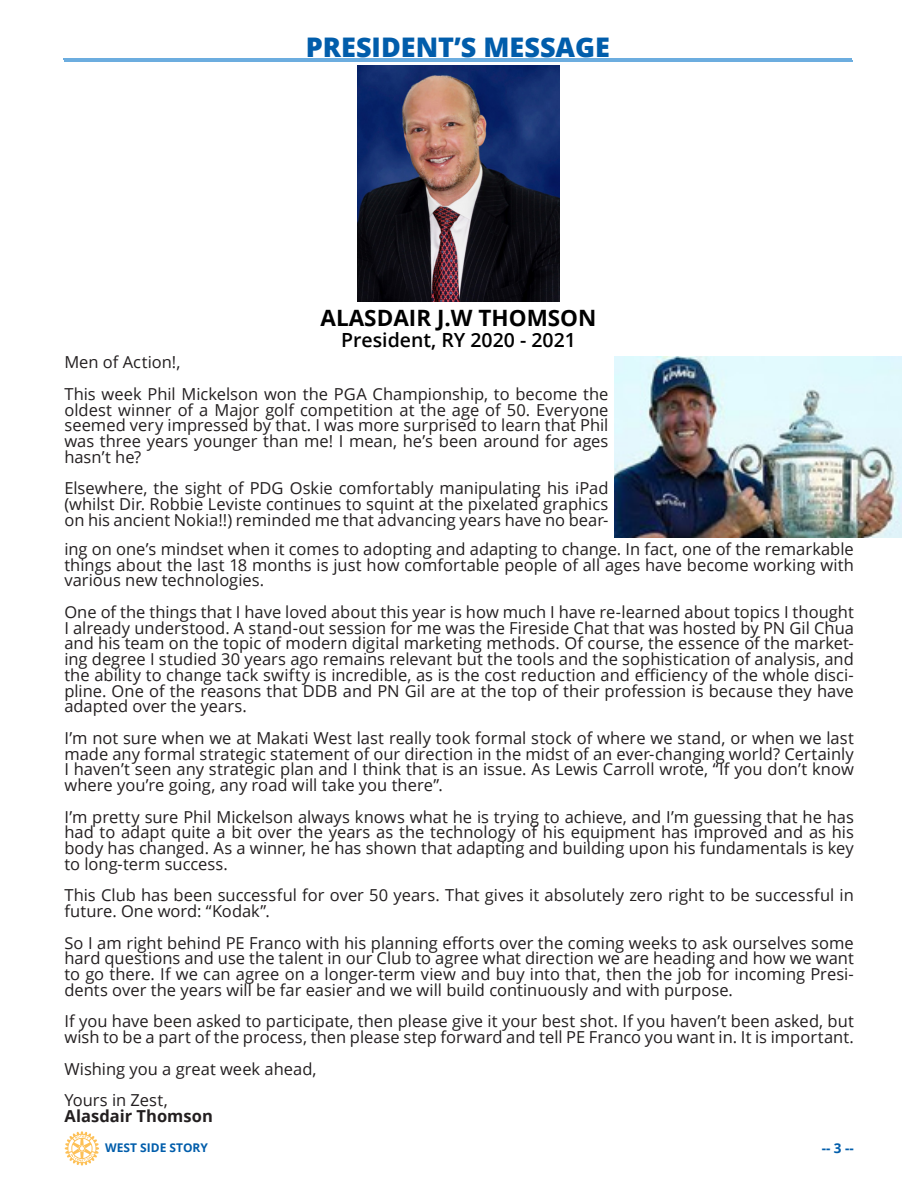
<style>
.page{position:relative;width:918px;height:1188px;background:#fff}
.page>*{position:absolute;margin:0;border:0;box-sizing:border-box;transform-origin:0 0}
.t1{font:800 27px "Open Sans";color:#015dab}
.t2{font:700 22.5px "Open Sans";color:#000}
.t3{font:600 19.5px "Open Sans";color:#000}
.t4{font:16.5px/15.8px "Open Sans";color:#231f20;text-align:justify}
.t5{font:700 16.5px "Open Sans";color:#231f20}
.t6{font:700 13.5px "Open Sans";color:#015dab}
.t7{font:700 12px "Open Sans";color:#015dab}
</style>
<div class="page">
<svg style="left:65px;top:1131px;width:34px;height:35px"></svg>
<hr style="left:64px;top:60px;width:789px;height:1px;background:#6caddf">
<hr style="left:63px;top:59px;width:789px;height:1px;background:#6caddf">
<img style="left:357px;top:66px;width:202px;height:236px">
<img style="left:615px;top:357px;width:287px;height:180px">
<p class="t1" style="left:306px;top:26px;width:306px">PRESIDENT’S MESSAGE</p>
<p class="t2" style="left:321px;top:302px;width:277px">ALASDAIR J.W THOMSON</p>
<p class="t3" style="left:341px;top:327px;width:236px">President, RY 2020 - 2021</p>
<p class="t4" style="left:64px;top:354px;width:118px">Men of Action!,</p>
<p class="t4" style="left:64px;top:386px;width:546px">This week Phil Mickelson won the PGA Championship, to become the oldest winner of a Major golf competition at the age of 50. Everyone seemed very impressed by that. I was more surprised to learn that Phil was three years younger than me! I mean, he’s been around for ages hasn’t he?</p>
<p class="t4" style="left:64px;top:480px;width:546px">Elsewhere, the sight of PDG Oskie comfortably manipulating his iPad (whilst Dir. Robbie Leviste continues to squint at the pixelated graphics on his ancient Nokia!!) reminded me that advancing years have no bear-</p>
<p class="t4" style="left:64px;top:541px;width:791px">ing on one’s mindset when it comes to adopting and adapting to change. In fact, one of the remarkable things about the last 18 months is just how comfortable people of all ages have become working with various new technologies.</p>
<p class="t4" style="left:64px;top:604px;width:791px">One of the things that I have loved about this year is how much I have re-learned about topics I thought I already understood. A stand-out session for me was the Fireside Chat that was hosted by PN Gil Chua and his team on the topic of modern digital marketing methods. Of course, the essence of the market&shy;ing degree I studied 30 years ago remains relevant but the tools and the sophistication of analysis, and the ability to change tack swifty is incredible, as is the cost reduction and efficiency of the whole disci&shy;pline. One of the reasons that DDB and PN Gil are at the top of their profession is because they have adapted over the years.</p>
<p class="t4" style="left:64px;top:730px;width:791px">I’m not sure when we at Makati West last really took formal stock of where we stand, or when we last made any formal strategic statement of our direction in the midst of an ever-changing world? Certainly I haven’t seen any strategic plan and I think that is an issue. As Lewis Carroll wrote, “If you don’t know where you’re going, any road will take you there”.</p>
<p class="t4" style="left:64px;top:808px;width:791px">I’m pretty sure Phil Mickelson always knows what he is trying to achieve, and I’m guessing that he has had to adapt quite a bit over the years as the technology of his equipment has improved and as his body has changed. As a winner, he has shown that adapting and building upon his fundamentals is key to long-term success.</p>
<p class="t4" style="left:64px;top:887px;width:791px">This Club has been successful for over 50 years. That gives it absolutely zero right to be successful in future. One word: “Kodak”.</p>
<p class="t4" style="left:64px;top:934px;width:791px">So I am right behind PE Franco with his planning efforts over the coming weeks to ask ourselves some hard questions and use the talent in our Club to agree what direction we are heading and how we want to go there. If we can agree on a longer-term view and buy into that, then the job for incoming Presi&shy;dents over the years will be far easier and we will build continuously and with purpose.</p>
<p class="t4" style="left:64px;top:1013px;width:791px">If you have been asked to participate, then please give it your best shot. If you haven’t been asked, but wish to be a part of the process, then please step forward and tell PE Franco you want in. It is important.</p>
<p class="t4" style="left:64px;top:1060px;width:254px">Wishing you a great week ahead,</p>
<p class="t4" style="left:64px;top:1092px;width:105px">Yours in Zest,</p>
<p class="t5" style="left:64px;top:1104px;width:150px">Alasdair Thomson</p>
<p class="t7" style="left:105px;top:1140px;width:104px">WEST SIDE STORY</p>
<p class="t6" style="left:822px;top:1139px;width:34px">-- 3 --</p>
</div>
